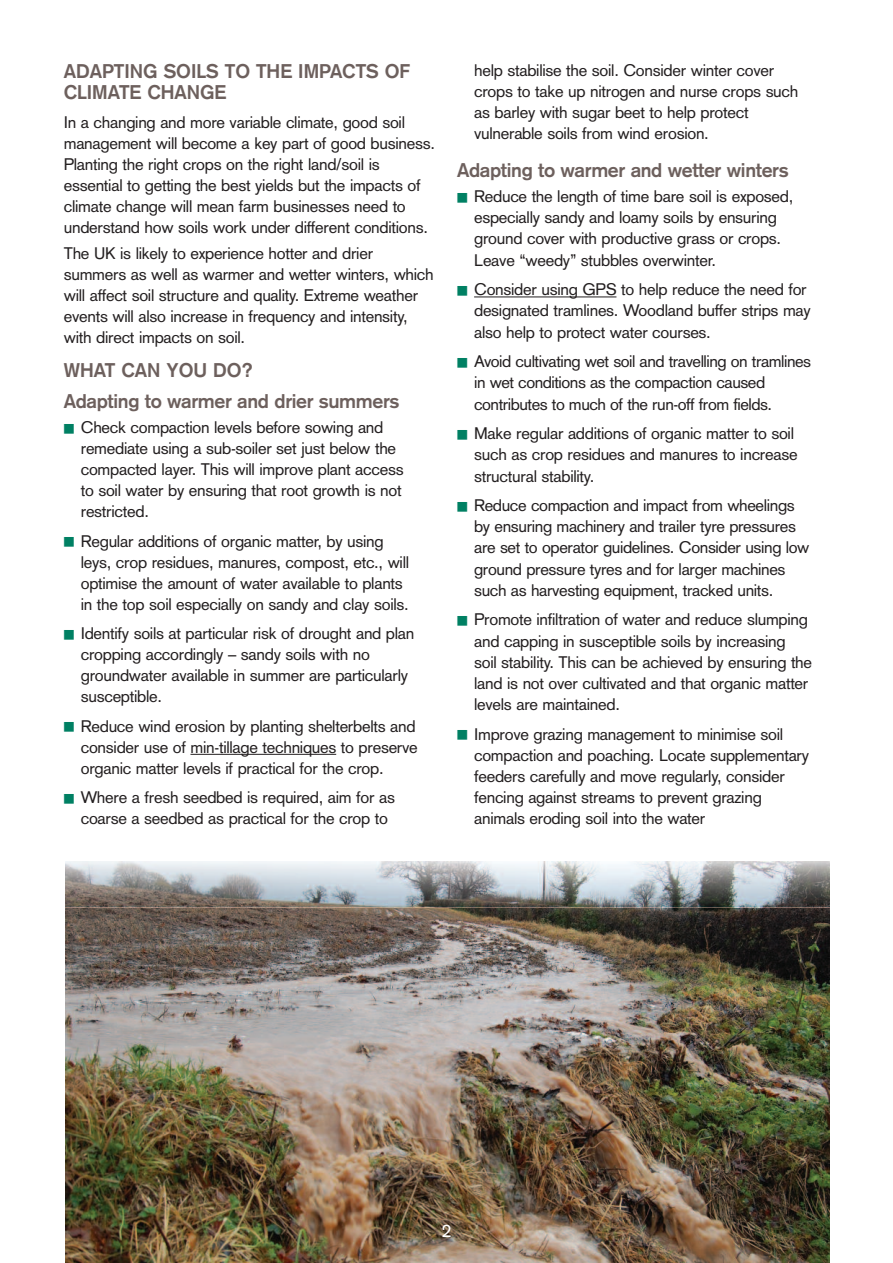
<style>
.page{position:relative;width:893px;height:1263px;background:#fff}
.page>*{position:absolute;margin:0;border:0;box-sizing:border-box;transform-origin:0 0}
.t1{font:700 19.5px/21px "Akzidenz Grotesk";letter-spacing:-.015em;color:#6d605d}
.t2{font:18px "Akzidenz Grotesk";color:#fff}
.t3{font:16.5px/21px "Akzidenz Grotesk";letter-spacing:-.015em;color:#231f20}
.s1{color:#008063}
</style>
<div class="page">
<img style="left:66px;top:908px;width:763px;height:355px">
<img style="left:65px;top:861px;width:765px;height:47px">
<img style="left:66px;top:862px;width:763px;height:46px">
<hr style="left:474px;top:296px;width:142px;height:1px;background:#231f20">
<hr style="left:190px;top:754px;width:146px;height:1px;background:#231f20">
<p class="t1" style="left:64px;top:62px;width:348px">ADAPTING SOILS TO THE IMPACTS OF<br>CLIMATE CHANGE</p>
<p class="t3" style="left:64px;top:114px;width:373px">In a changing and more variable climate, good soil management will become a key part of good business.<br>Planting the right crops on the right land/soil is essential to getting the best yields but the impacts of climate change will mean farm businesses need to understand how soils work under different conditions.</p>
<p class="t3" style="left:64px;top:244px;width:372px">The UK is likely to experience hotter and drier summers as well as warmer and wetter winters, which will affect soil structure and quality. Extreme weather events will also increase in frequency and intensity, with direct impacts on soil.</p>
<p class="t1" style="left:64px;top:356px;width:337px;line-height:31px">WHAT CAN YOU DO?<br>Adapting to warmer and drier summers</p>
<p class="t3" style="left:81px;top:419px;width:324px;text-indent:-17px"><span class="s1">■</span> Check compaction levels before sowing and remediate using a sub-soiler set just below the compacted layer. This will improve plant access to soil water by ensuring that root growth is not restricted.</p>
<p class="t3" style="left:81px;top:532px;width:330px;text-indent:-17px"><span class="s1">■</span> Regular additions of organic matter, by using leys, crop residues, manures, compost, etc., will optimise the amount of water available to plants in the top soil especially on sandy and clay soils.</p>
<p class="t3" style="left:81px;top:625px;width:335px;text-indent:-17px"><span class="s1">■</span> Identify soils at particular risk of drought and plan cropping accordingly – sandy soils with no groundwater available in summer are particularly susceptible.</p>
<p class="t3" style="left:81px;top:717px;width:338px;text-indent:-17px"><span class="s1">■</span> Reduce wind erosion by planting shelterbelts and consider use of min-tillage techniques to preserve organic matter levels if practical for the crop.</p>
<p class="t3" style="left:81px;top:789px;width:316px;text-indent:-17px"><span class="s1">■</span> Where a fresh seedbed is required, aim for as coarse a seedbed as practical for the crop to</p>
<p class="t3" style="left:474px;top:61px;width:326px">help stabilise the soil. Consider winter cover crops to take up nitrogen and nurse crops such as barley with sugar beet to help protect vulnerable soils from wind erosion.</p>
<p class="t1" style="left:457px;top:161px;width:333px">Adapting to warmer and wetter winters</p>
<p class="t3" style="left:474px;top:188px;width:321px;text-indent:-17px"><span class="s1">■</span> Reduce the length of time bare soil is exposed, especially sandy and loamy soils by ensuring ground cover with productive grass or crops.<br>Leave “weedy” stubbles overwinter.</p>
<p class="t3" style="left:474px;top:281px;width:338px;text-indent:-17px"><span class="s1">■</span> Consider using GPS to help reduce the need for designated tramlines. Woodland buffer strips may also help to protect water courses.</p>
<p class="t3" style="left:474px;top:353px;width:339px;text-indent:-17px"><span class="s1">■</span> Avoid cultivating wet soil and travelling on tramlines in wet conditions as the compaction caused contributes to much of the run-off from fields.</p>
<p class="t3" style="left:474px;top:425px;width:325px;text-indent:-17px"><span class="s1">■</span> Make regular additions of organic matter to soil such as crop residues and manures to increase structural stability.</p>
<p class="t3" style="left:474px;top:497px;width:337px;text-indent:-17px"><span class="s1">■</span> Reduce compaction and impact from wheelings by ensuring machinery and trailer tyre pressures are set to operator guidelines. Consider using low ground pressure tyres and for larger machines such as harvesting equipment, tracked units.</p>
<p class="t3" style="left:474px;top:611px;width:340px;text-indent:-17px"><span class="s1">■</span> Promote infiltration of water and reduce slumping and capping in susceptible soils by increasing soil stability. This can be achieved by ensuring the land is not over cultivated and that organic matter levels are maintained.</p>
<p class="t3" style="left:474px;top:725px;width:337px;text-indent:-17px"><span class="s1">■</span> Improve grazing management to minimise soil compaction and poaching. Locate supplementary feeders carefully and move regularly, consider fencing against streams to prevent grazing animals eroding soil into the water</p>
<p class="t2" style="left:441px;top:1224px;width:12px">2</p>
</div>
